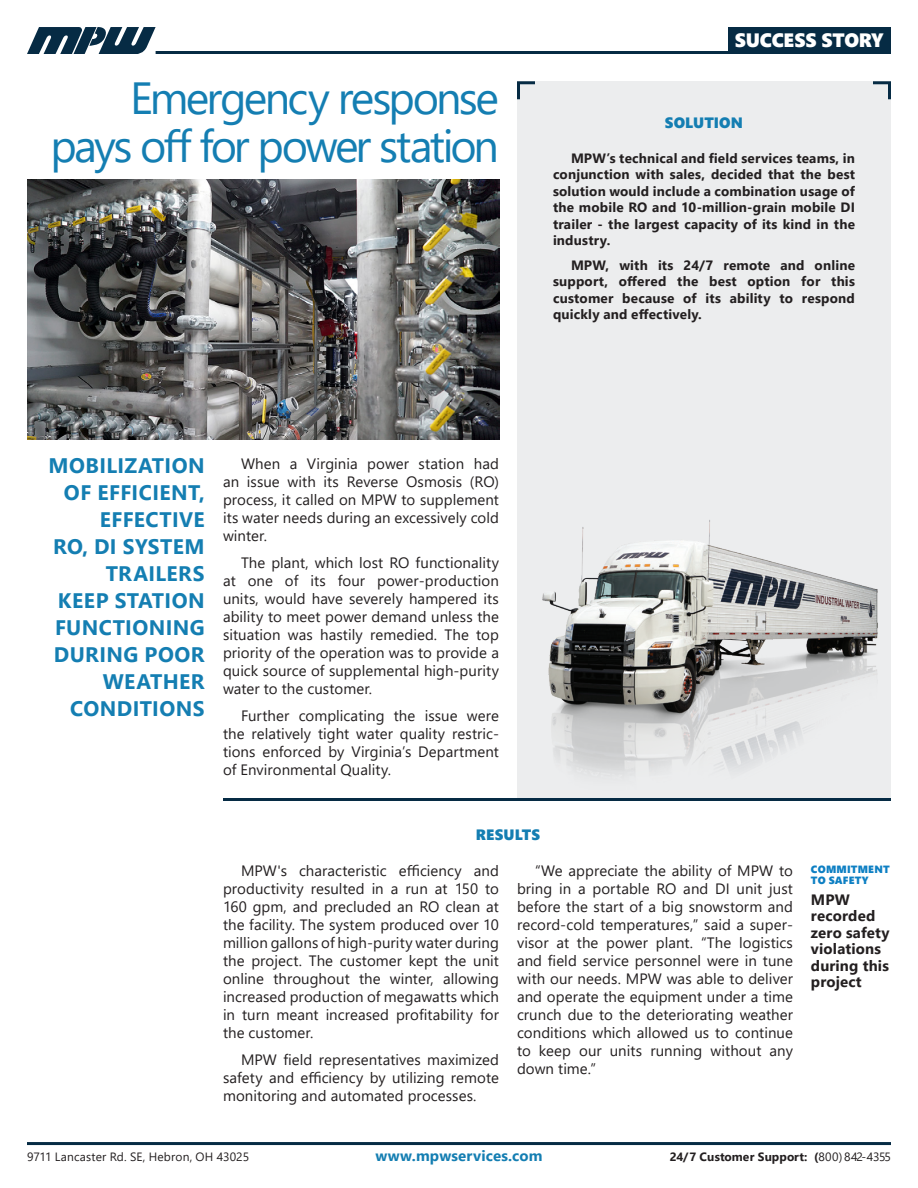
<style>
.page{position:relative;width:918px;height:1188px;background:#fff}
.page>*{position:absolute;margin:0;border:0;box-sizing:border-box;transform-origin:0 0}
.Headline{font:45px/48px "Segoe UI";letter-spacing:-.06em;color:#147eb2;text-align:right}
.Deck{font:700 21px/27px "Segoe UI";letter-spacing:.02em;color:#147eb2;text-align:right}
.Deck-2{font:19.35px "Segoe UI Black";letter-spacing:-.01em;color:#fff}
.Body_Copy{font:15px/18px "Segoe UI";letter-spacing:.005em;color:#231f20;text-align:justify}
.t1{font:700 15px/16.5px "Segoe UI";letter-spacing:.01em;color:#231f20}
.t2{font:700 15px "Segoe UI";letter-spacing:.01em;color:#147eb2}
.Subhead{font:15px "Segoe UI Black";letter-spacing:.01em;color:#147eb2}
.Solution{font:700 13.5px/16.5px "Segoe UI";letter-spacing:.015em;color:#231f20;text-align:justify}
.t3{font:12px "Segoe UI";letter-spacing:.015em;color:#231f20}
.t4{font:700 12px "Segoe UI";letter-spacing:.015em;color:#231f20}
.t5{font:10.5px/10.5px "Segoe UI Black";letter-spacing:.02em;color:#0d7fc3}
.s1{font-weight:400}
</style>
<div class="page">
<div style="left:517px;top:81px;width:374px;height:717px;background:#ecedee"></div>
<svg style="left:517px;top:81px;width:18px;height:19px"></svg>
<svg style="left:873px;top:81px;width:18px;height:19px"></svg>
<hr style="left:156px;top:51px;width:611px;height:3px;background:#062b44">
<svg style="left:27px;top:27px;width:129px;height:27px"></svg>
<div style="left:728px;top:27px;width:163px;height:27px;background:#062b44"></div>
<hr style="left:223px;top:798px;width:668px;height:3px;background:#062b44">
<hr style="left:27px;top:1142px;width:864px;height:3px;background:#062b44">
<img style="left:27px;top:180px;width:472px;height:260px">
<img style="left:542px;top:520px;width:336px;height:256px">
<p class="Headline" style="left:51px;top:73px;width:450px">Emergency response pays off for power station</p>
<p class="Deck-2" style="left:735px;top:27px;width:150px">SUCCESS STORY</p>
<p class="Subhead" style="left:665px;top:112px;width:80px">SOLUTION</p>
<p class="Solution" style="left:553px;top:150px;width:304px;text-indent:18px">MPW’s technical and field services teams, in conjunction with sales, decided that the best solution would include a combination usage of the mobile RO and 10-million-grain mobile DI trailer - the largest capacity of its kind in the industry.</p>
<p class="Solution" style="left:553px;top:257px;width:304px;text-indent:18px">MPW, with its 24/7 remote and online support, offered the best option for this customer because of its ability to respond quickly and effectively.</p>
<p class="Deck" style="left:49px;top:452px;width:158px">MOBILIZATION<br>OF EFFICIENT,<br>EFFECTIVE<br>RO, DI SYSTEM<br>TRAILERS<br>KEEP STATION<br>FUNCTIONING<br>DURING POOR<br>WEATHER<br>CONDITIONS</p>
<p class="Body_Copy" style="left:223px;top:454px;width:277px;text-indent:18px">When a Virginia power station had an issue with its Reverse Osmosis (RO) process, it called on MPW to supplement its water needs during an excessively cold winter.</p>
<p class="Body_Copy" style="left:223px;top:553px;width:278px;text-indent:18px">The plant, which lost RO functionality at one of its four power-production units, would have severely hampered its ability to meet power demand unless the situation was hastily remedied. The top priority of the operation was to provide a quick source of supplemental high-purity water to the customer.</p>
<p class="Body_Copy" style="left:223px;top:706px;width:278px;text-indent:18px">Further complicating the issue were the relatively tight water quality restric&shy;tions enforced by Virginia’s Department of Environmental Quality.</p>
<p class="Subhead" style="left:476px;top:823px;width:66px">RESULTS</p>
<p class="Body_Copy" style="left:223px;top:862px;width:278px;text-indent:18px">MPW's characteristic efficiency and productivity resulted in a run at 150 to 160 gpm, and precluded an RO clean at the facility. The system produced over 10 million gallons of high-purity water during the project. The customer kept the unit online throughout the winter, allowing increased production of megawatts which in turn meant increased profitability for the customer.</p>
<p class="Body_Copy" style="left:223px;top:1051px;width:278px;text-indent:18px">MPW field representatives maximized safety and efficiency by utilizing remote monitoring and automated processes.</p>
<p class="Body_Copy" style="left:517px;top:862px;width:278px;text-indent:18px">“We appreciate the ability of MPW to bring in a portable RO and DI unit just before the start of a big snowstorm and record-cold temperatures,” said a super&shy;visor at the power plant. “The logistics and field service personnel were in tune with our needs. MPW was able to deliver and operate the equipment under a time crunch due to the deteriorating weather conditions which allowed us to continue to keep our units running without any down time.”</p>
<p class="t5" style="left:811px;top:864px;width:80px">COMMITMENT<br>TO SAFETY</p>
<p class="t1" style="left:811px;top:891px;width:80px">MPW recorded zero safety violations during this project</p>
<p class="t3" style="left:27px;top:1147px;width:224px">9711 Lancaster Rd. SE, Hebron, OH 43025</p>
<p class="t2" style="left:375px;top:1144px;width:169px">www.mpwservices.com</p>
<p class="t4" style="left:670px;top:1147px;width:223px">24/7 Customer Support: (<span class="s1">800) 842-4355</span></p>
</div>
